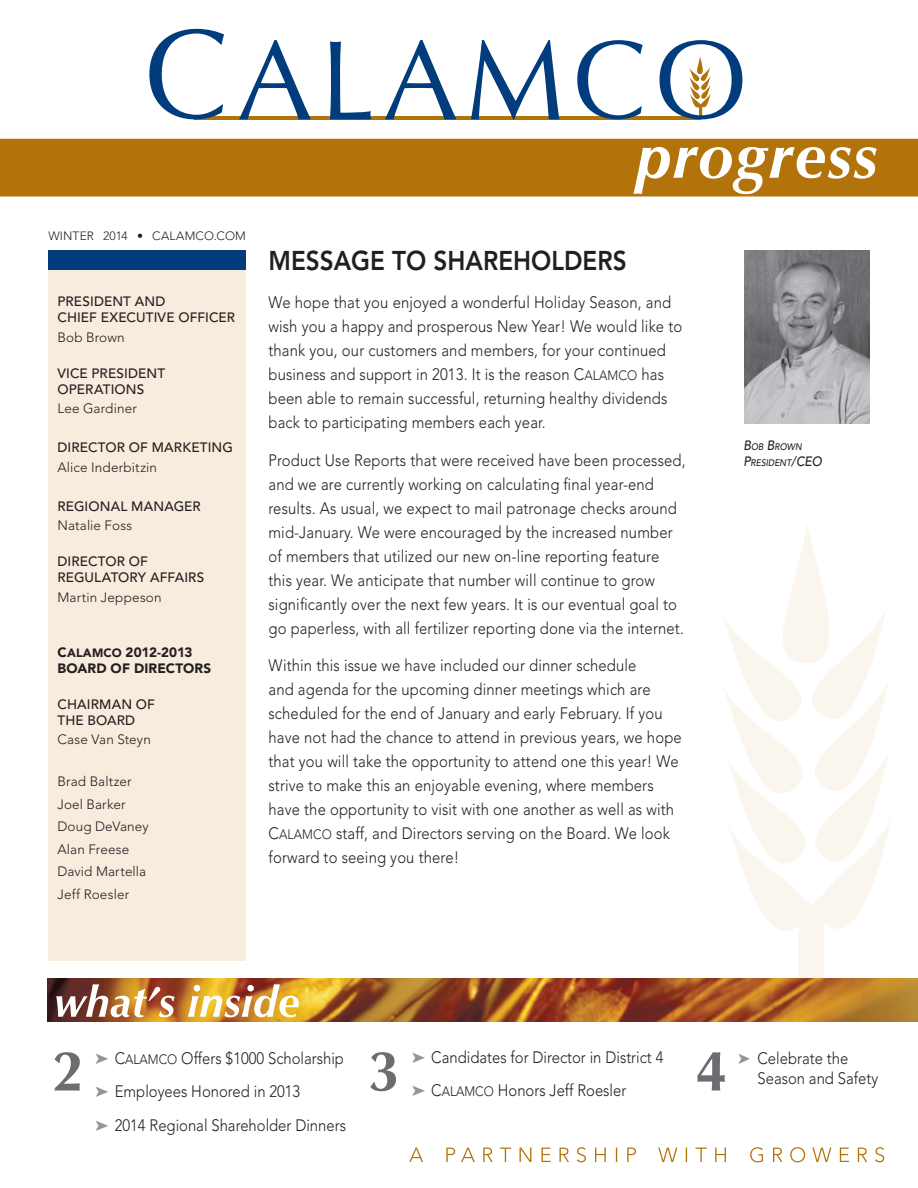
<style>
.page{position:relative;width:918px;height:1188px;background:#fff}
.page>*{position:absolute;margin:0;border:0;box-sizing:border-box;transform-origin:0 0}
.t1{font:700 57px "Optima";color:#6c6d70}
.t2{font:800 27px "Avenir";color:#231f20;scale:.9 1}
.t3{font:300 16.5px/24px "Avenir";letter-spacing:.01em;color:#231f20;scale:.9 1}
.t4{font:300 13.5px/22.5px "Avenir";letter-spacing:.01em;color:#231f20}
.t5{font:500 13.5px/16.2px "Avenir";letter-spacing:.01em;color:#231f20}
.t6{font:900 13.5px/16.2px "Avenir";letter-spacing:.01em;color:#231f20}
.t7{font:300 12px "Avenir";letter-spacing:.015em;color:#231f20}
.t8{font:italic 500 9.45px/16.2px "Avenir";color:#231f20;scale:.9 1}
.s1{font-size:12px}
.s2{font-size:13.5px}
</style>
<div class="page">
<svg style="left:720px;top:526px;width:174px;height:453px"></svg>
<img style="left:48px;top:979px;width:870px;height:42px">
<div style="left:0;top:139px;width:918px;height:57px;background:#b2730b"></div>
<svg style="left:409px;top:1147px;width:475px;height:15px"></svg>
<svg style="left:149px;top:29px;width:593px;height:90px"></svg>
<div style="left:48px;top:251px;width:197px;height:710px;background:#f7ecdd"></div>
<div style="left:48px;top:251px;width:197px;height:19px;background:#013d7d"></div>
<img style="left:745px;top:251px;width:125px;height:173px">
<svg style="left:634px;top:147px;width:243px;height:47px"></svg>
<svg style="left:56px;top:984px;width:243px;height:33px"></svg>
<p class="t7" style="left:48px;top:229px;width:199px">winter 2014 • CALAMCO.COM</p>
<p class="t5" style="left:57px;top:294px;width:179px">PRESIDENT AND<br>CHIEF EXECUTIVE OFFICER</p>
<p class="t4" style="left:57px;top:326px;width:69px">Bob Brown</p>
<p class="t5" style="left:57px;top:365px;width:109px">VICE PRESIDENT<br>OPERATIONS</p>
<p class="t4" style="left:57px;top:397px;width:81px">Lee Gardiner</p>
<p class="t5" style="left:57px;top:440px;width:177px">DIRECTOR OF MARKETING</p>
<p class="t4" style="left:57px;top:456px;width:101px">Alice inderbitzin</p>
<p class="t5" style="left:57px;top:498px;width:145px">REGIONAL MANAGER</p>
<p class="t4" style="left:57px;top:514px;width:76px">natalie Foss</p>
<p class="t5" style="left:57px;top:553px;width:148px">DIRECTOR OF<br>REGULATORY AFFAIRS</p>
<p class="t4" style="left:57px;top:586px;width:106px">Martin Jeppeson</p>
<p class="t6" style="left:57px;top:644px;width:155px">C<span class="s1">ALAMCO</span> 2012-2013<br>BOARD OF DIRECTORS</p>
<p class="t5" style="left:57px;top:696px;width:99px">CHAIRMAN OF<br>THE BOARD</p>
<p class="t4" style="left:57px;top:728px;width:95px">Case Van Steyn</p>
<p class="t4" style="left:57px;top:770px;width:93px">Brad Baltzer<br>Joel Barker<br>Doug DeVaney<br>Alan Freese<br>David Martella<br>Jeff roesler</p>
<h2 class="t2" style="left:268px;top:245px;width:399px">MESSAGE TO SHAREHOLDERS</h2>
<p class="t3" style="left:268px;top:291px;width:461px">we hope that you enjoyed a wonderful Holiday Season, and wish you a happy and prosperous new Year! we would like to thank you, our customers and members, for your continued business and support in 2013. it is the reason C<span class="s2">ALAMCO</span> has been able to remain successful, returning healthy dividends back to participating members each year.</p>
<p class="t3" style="left:268px;top:448px;width:465px">Product Use reports that were received have been processed, and we are currently working on calculating final year-end results. As usual, we expect to mail patronage checks around mid-January. we were encouraged by the increased number of members that utilized our new on-line reporting feature this year. we anticipate that number will continue to grow significantly over the next few years. it is our eventual goal to go paperless, with all fertilizer reporting done via the internet.</p>
<p class="t3" style="left:268px;top:654px;width:461px">within this issue we have included our dinner schedule<br>and agenda for the upcoming dinner meetings which are scheduled for the end of January and early February. if you have not had the chance to attend in previous years, we hope that you will take the opportunity to attend one this year! we strive to make this an enjoyable evening, where members have the opportunity to visit with one another as well as with C<span class="s2">ALAMCO</span> staff, and Directors serving on the Board. we look forward to seeing you there!</p>
<p class="t8" style="left:743px;top:439px;width:89px"><span class="s2">B</span>OB <span class="s2">B</span>ROWN<br><span class="s2">P</span>RESIDENT<span class="s2">/CEO</span></p>
<p class="t3" style="left:115px;top:1042px;width:258px;line-height:33.3px">C<span class="s2">ALAMCO</span> Offers $1000 Scholarship employees Honored in 2013<br>2014 regional Shareholder Dinners</p>
<p class="t3" style="left:431px;top:1040px;width:259px;line-height:33.3px">Candidates for Director in District 4<br>C<span class="s2">ALAMCO</span> Honors Jeff roesler</p>
<h1 class="t1" style="left:52px;top:1038px;width:33px">2</h1>
<h1 class="t1" style="left:368px;top:1038px;width:33px">3</h1>
<h1 class="t1" style="left:696px;top:1038px;width:33px">4</h1>
<p class="t3" style="left:758px;top:1048px;width:136px;line-height:19.8px">Celebrate the<br>Season and Safety</p>
</div>
